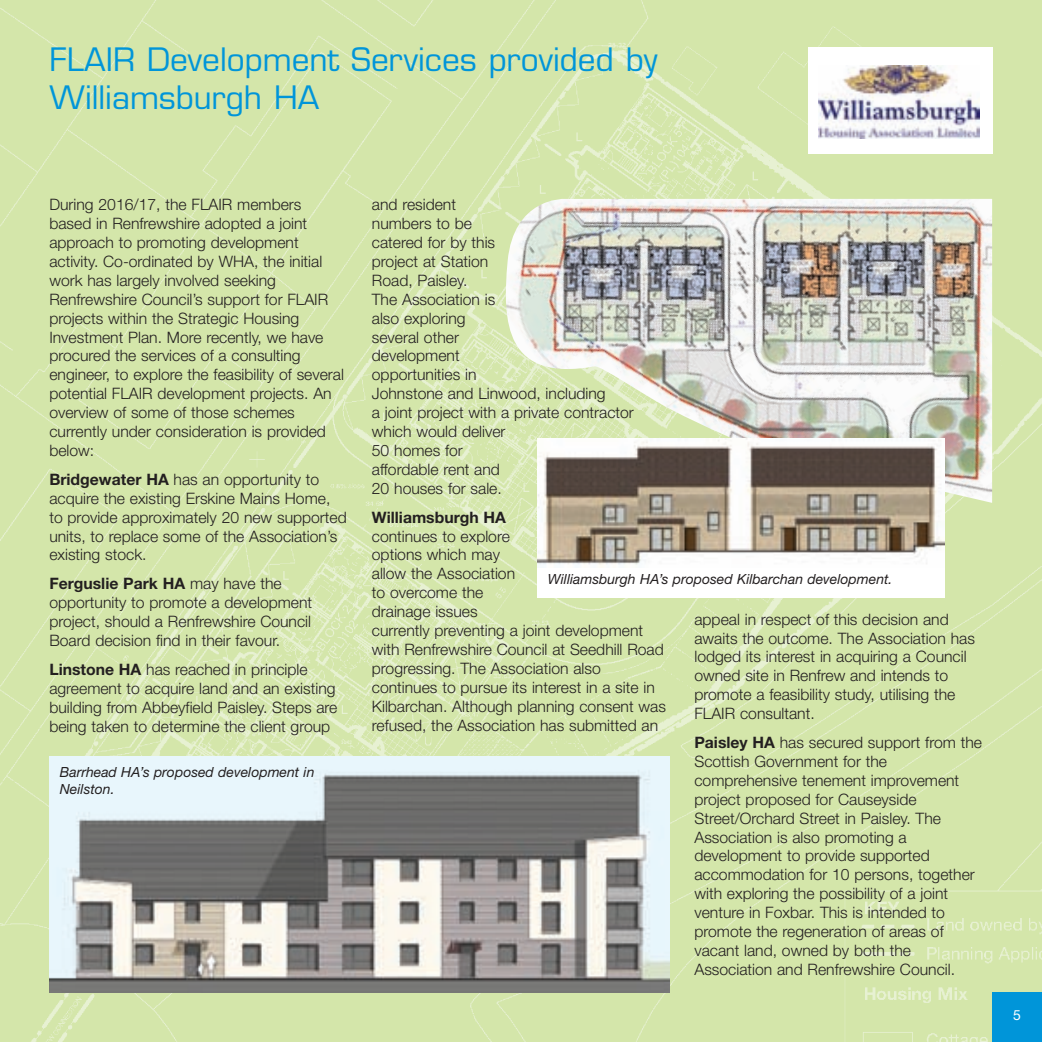
<style>
.page{position:relative;width:1042px;height:1042px;background:#fff}
.page>*{position:absolute;margin:0;border:0;box-sizing:border-box;transform-origin:0 0}
.t1{font:31.5px/37.8px "Eurostile";color:#0095d9}
.t2{font:300 15.75px/18.9px "Helvetica Neue";color:#231f20}
.t3{font:700 15.75px "Helvetica Neue";color:#231f20}
.t4{font:italic 14px/16.8px "Helvetica Neue";color:#231f20}
.t5{font:14px "Helvetica Neue";color:#fff}
.s1{font-weight:700}
</style>
<div class="page">
<img style="left:0;top:0;width:1041px;height:1042px">
<div style="left:992px;top:993px;width:49px;height:49px;background:#0095d9"></div>
<div style="left:808px;top:48px;width:184px;height:106px;background:#fff"></div>
<img style="left:818px;top:66px;width:161px;height:73px">
<img style="left:49px;top:756px;width:620px;height:237px">
<img style="left:502px;top:198px;width:250px;height:249px">
<div style="left:537px;top:439px;width:407px;height:159px;background:#fff"></div>
<img style="left:537px;top:439px;width:407px;height:128px">
<h1 class="t1" style="left:49px;top:44px;width:610px">FLAIR Development Services provided by<br>Williamsburgh HA</h1>
<p class="t2" style="left:49px;top:197px;width:296px">During 2016/17, the FLAIR members based in Renfrewshire adopted a joint approach to promoting development activity. Co-ordinated by WHA, the initial work has largely involved seeking Renfrewshire Council’s support for FLAIR projects within the Strategic Housing Investment Plan. More recently, we have procured the services of a consulting engineer, to explore the feasibility of several potential FLAIR development projects. An overview of some of those schemes currently under consideration is provided below:</p>
<p class="t2" style="left:49px;top:471px;width:299px"><span class="s1">Bridgewater HA</span> has an opportunity to acquire the existing Erskine Mains Home, to provide approximately 20 new supported units, to replace some of the Association’s existing stock.</p>
<p class="t2" style="left:49px;top:576px;width:264px"><span class="s1">Ferguslie Park HA</span> may have the opportunity to promote a development project, should a Renfrewshire Council Board decision find in their favour.</p>
<p class="t2" style="left:49px;top:661px;width:290px"><span class="s1">Linstone HA</span> has reached in principle agreement to acquire land and an existing building from Abbeyfield Paisley. Steps are being taken to determine the client group</p>
<p class="t4" style="left:60px;top:765px;width:256px">Barrhead HA’s proposed development in<br>Neilston.</p>
<p class="t2" style="left:372px;top:197px;width:263px">and resident<br>numbers to be<br>catered for by this<br>project at Station<br>Road, Paisley.<br>The Association is<br>also exploring<br>several other<br>development<br>opportunities in<br>Johnstone and Linwood, including<br>a joint project with a private contractor which would deliver<br>50 homes for<br>affordable rent and<br>20 houses for sale.</p>
<p class="t3" style="left:372px;top:511px;width:136px">Williamsburgh HA</p>
<p class="t2" style="left:372px;top:528px;width:296px">continues to explore<br>options which may<br>allow the Association<br>to overcome the<br>drainage issues<br>currently preventing a joint development with Renfrewshire Council at Seedhill Road progressing. The Association also continues to pursue its interest in a site in<br>Kilbarchan. Although planning consent was refused, the Association has submitted an</p>
<p class="t4" style="left:548px;top:572px;width:346px">Williamsburgh HA’s proposed Kilbarchan development.</p>
<p class="t2" style="left:694px;top:611px;width:282px">appeal in respect of this decision and awaits the outcome. The Association has lodged its interest in acquiring a Council owned site in Renfrew and intends to promote a feasibility study, utilising the FLAIR consultant.</p>
<p class="t2" style="left:694px;top:734px;width:289px"><span class="s1">Paisley HA</span> has secured support from the Scottish Government for the comprehensive tenement improvement project proposed for Causeyside Street/Orchard Street in Paisley. The Association is also promoting a development to provide supported accommodation for 10 persons, together with exploring the possibility of a joint venture in Foxbar. This is intended to promote the regeneration of areas of vacant land, owned by both the Association and Renfrewshire Council.</p>
<p class="t5" style="left:1013px;top:1010px;width:9px">5</p>
</div>
